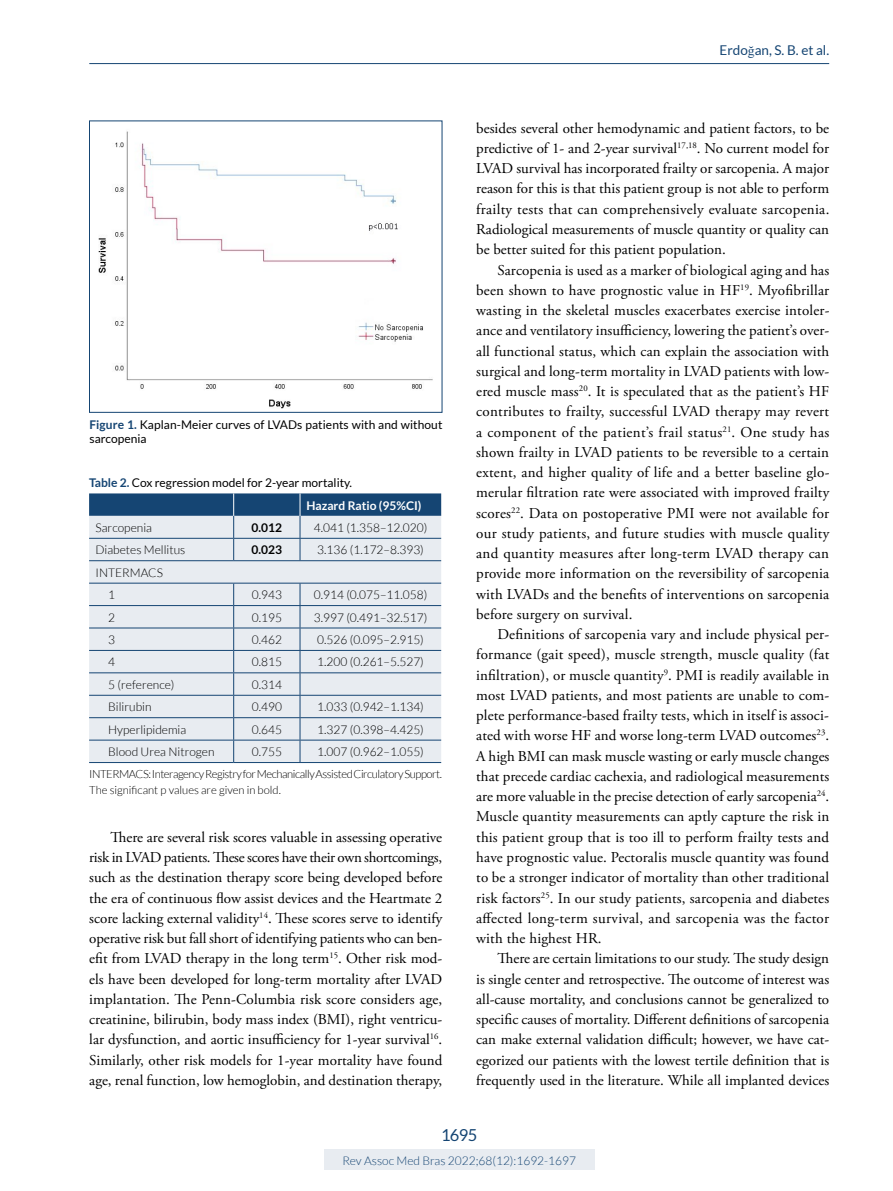
<style>
.page{position:relative;width:893px;height:1191px;background:#fff}
.page>*{position:absolute;margin:0;border:0;box-sizing:border-box;transform-origin:0 0}
.t1{font:16.5px "Lato";color:#154573}
.t2{font:15px/20.2px "Adobe Garamond Pro";color:#000;text-align:justify}
.t3{font:13.5px "Lato";color:#154573}
.t4{font:300 12px/22.4px "Lato";color:#000}
.t5{font:12px/14.4px "Lato";color:#000}
.t6{font:300 12px "Lato";color:#154573}
.t7{font:700 12px "Lato";color:#000}
.t8{font:300 11.25px "Lato";letter-spacing:-.04em;color:#000}
.t9{font:300 11.25px "Lato";color:#000}
.s1{font-weight:700;color:#154573}
.s2{font-weight:700;color:#fff}
.s3{font-family:"Times New Roman"}
</style>
<div class="page">
<hr style="left:89px;top:63px;width:740px;height:1px;background:#154573">
<div style="left:324px;top:1149px;width:270px;height:21px;background:#e8ecf1"></div>
<img style="left:98px;top:131px;width:335px;height:278px">
<div style="left:89px;top:120px;width:353px;height:293px;border:1px solid #154573"></div>
<div style="left:89px;top:561px;width:352px;height:201px;background:#e8ecf1"></div>
<hr style="left:89px;top:560px;width:145px;height:1px;background:#154573">
<hr style="left:234px;top:560px;width:66px;height:1px;background:#154573">
<hr style="left:300px;top:560px;width:141px;height:1px;background:#154573">
<hr style="left:89px;top:583px;width:145px;height:1px;background:#154573">
<hr style="left:234px;top:583px;width:66px;height:1px;background:#154573">
<hr style="left:300px;top:583px;width:141px;height:1px;background:#154573">
<hr style="left:89px;top:605px;width:145px;height:1px;background:#154573">
<hr style="left:234px;top:605px;width:66px;height:1px;background:#154573">
<hr style="left:300px;top:605px;width:141px;height:1px;background:#154573">
<hr style="left:89px;top:627px;width:145px;height:1px;background:#154573">
<hr style="left:234px;top:627px;width:66px;height:1px;background:#154573">
<hr style="left:300px;top:627px;width:141px;height:1px;background:#154573">
<hr style="left:89px;top:650px;width:145px;height:1px;background:#154573">
<hr style="left:234px;top:650px;width:66px;height:1px;background:#154573">
<hr style="left:300px;top:650px;width:141px;height:1px;background:#154573">
<hr style="left:89px;top:672px;width:145px;height:1px;background:#154573">
<hr style="left:234px;top:672px;width:66px;height:1px;background:#154573">
<hr style="left:300px;top:672px;width:141px;height:1px;background:#154573">
<hr style="left:89px;top:695px;width:145px;height:1px;background:#154573">
<hr style="left:234px;top:695px;width:66px;height:1px;background:#154573">
<hr style="left:300px;top:695px;width:141px;height:1px;background:#154573">
<hr style="left:89px;top:717px;width:145px;height:1px;background:#154573">
<hr style="left:234px;top:717px;width:66px;height:1px;background:#154573">
<hr style="left:300px;top:717px;width:141px;height:1px;background:#154573">
<hr style="left:89px;top:739px;width:145px;height:1px;background:#154573">
<hr style="left:234px;top:739px;width:66px;height:1px;background:#154573">
<svg style="left:233px;top:583px;width:1px;height:179px"></svg>
<hr style="left:300px;top:739px;width:141px;height:1px;background:#154573">
<svg style="left:300px;top:583px;width:1px;height:179px"></svg>
<hr style="left:89px;top:762px;width:145px;height:1px;background:#154573">
<hr style="left:234px;top:762px;width:66px;height:1px;background:#154573">
<hr style="left:300px;top:762px;width:141px;height:1px;background:#154573">
<svg style="left:89px;top:493px;width:352px;height:67px;background:#9eb1c5"></svg>
<p class="t5" style="left:89px;top:417px;width:354px"><span class="s1">Figure 1.</span> Kaplan-Meier curves of LVADs patients with and without sarcopenia</p>
<p class="t5" style="left:306px;top:471px;width:117px;line-height:22.4px;text-indent:-217px"><span class="s1">Table 2.</span> Cox regression model for 2-year mortality.<br><span class="s2">Hazard Ratio (95%CI)</span></p>
<p class="t4" style="left:95px;top:516px;width:58px">Sarcopenia</p>
<p class="t7" style="left:252px;top:520px;width:32px">0.012</p>
<p class="t4" style="left:314px;top:516px;width:115px">4.041 (1.358–12.020)</p>
<p class="t4" style="left:95px;top:539px;width:91px">Diabetes Mellitus</p>
<p class="t7" style="left:252px;top:543px;width:32px">0.023</p>
<p class="t4" style="left:317px;top:539px;width:108px">3.136 (1.172–8.393)</p>
<p class="t4" style="left:108px;top:561px;width:56px;text-indent:-13px">INTERMACS<br>1</p>
<p class="t4" style="left:252px;top:584px;width:32px">0.943</p>
<p class="t4" style="left:314px;top:584px;width:115px">0.914 (0.075–11.058)</p>
<p class="t4" style="left:108px;top:606px;width:8px">2</p>
<p class="t4" style="left:252px;top:606px;width:32px">0.195</p>
<p class="t4" style="left:314px;top:606px;width:115px">3.997 (0.491–32.517)</p>
<p class="t4" style="left:108px;top:628px;width:8px">3</p>
<p class="t4" style="left:252px;top:628px;width:32px">0.462</p>
<p class="t4" style="left:317px;top:628px;width:108px">0.526 (0.095–2.915)</p>
<p class="t4" style="left:108px;top:651px;width:8px">4</p>
<p class="t4" style="left:252px;top:651px;width:32px">0.815</p>
<p class="t4" style="left:317px;top:651px;width:108px">1.200 (0.261–5.527)</p>
<p class="t4" style="left:108px;top:673px;width:68px">5 (reference)</p>
<p class="t4" style="left:252px;top:673px;width:32px">0.314</p>
<p class="t4" style="left:108px;top:696px;width:45px">Bilirubin</p>
<p class="t4" style="left:252px;top:696px;width:32px">0.490</p>
<p class="t4" style="left:317px;top:696px;width:108px">1.033 (0.942–1.134)</p>
<p class="t4" style="left:108px;top:718px;width:80px">Hyperlipidemia</p>
<p class="t4" style="left:252px;top:718px;width:32px">0.645</p>
<p class="t4" style="left:317px;top:718px;width:108px">1.327 (0.398–4.425)</p>
<p class="t4" style="left:108px;top:740px;width:108px">Blood Urea Nitrogen</p>
<p class="t4" style="left:252px;top:740px;width:32px">0.755</p>
<p class="t4" style="left:317px;top:740px;width:108px">1.007 (0.962–1.055)</p>
<p class="t9" style="left:89px;top:783px;width:193px">The significant p values are given in bold.</p>
<p class="t8" style="left:89px;top:768px;width:354px">INTERMACS: Interagency Registry for Mechanically Assisted Circulatory Support.</p>
<p class="t2" style="left:89px;top:827px;width:355px;text-indent:21px">There are several risk scores valuable in assessing operative risk in LVAD patients. These scores have their own shortcomings, such as the destination therapy score being developed before the era of continuous flow assist devices and the Heartmate 2 score lacking external validity<sup>14</sup>. These scores serve to identify operative risk but fall short of identifying patients who can ben&shy;efit from LVAD therapy in the long term<sup>15</sup>. Other risk mod&shy;els have been developed for long-term mortality after LVAD implantation. The Penn-Columbia risk score considers age, creatinine, bilirubin, body mass index (BMI), right ventricu&shy;lar dysfunction, and aortic insufficiency for 1-year survival<sup>16</sup>.<br>Similarly, other risk models for 1-year mortality have found age, renal function, low hemoglobin, and destination therapy,</p>
<p class="t3" style="left:720px;top:43px;width:111px">Erdo<span class="s3">ğ</span>an, S. B. et al.</p>
<p class="t2" style="left:476px;top:118px;width:355px">besides several other hemodynamic and patient factors, to be predictive of 1- and 2-year survival<sup>17,18</sup>. No current model for LVAD survival has incorporated frailty or sarcopenia. A major reason for this is that this patient group is not able to perform frailty tests that can comprehensively evaluate sarcopenia.<br>Radiological measurements of muscle quantity or quality can be better suited for this patient population.</p>
<p class="t2" style="left:476px;top:260px;width:355px;text-indent:21px">Sarcopenia is used as a marker of biological aging and has been shown to have prognostic value in HF<sup>19</sup>. Myofibrillar wasting in the skeletal muscles exacerbates exercise intoler&shy;ance and ventilatory insufficiency, lowering the patient’s over&shy;all functional status, which can explain the association with surgical and long-term mortality in LVAD patients with low&shy;ered muscle mass<sup>20</sup>. It is speculated that as the patient’s HF contributes to frailty, successful LVAD therapy may revert a component of the patient’s frail status<sup>21</sup>. One study has shown frailty in LVAD patients to be reversible to a certain extent, and higher quality of life and a better baseline glo&shy;merular filtration rate were associated with improved frailty scores<sup>22</sup>. Data on postoperative PMI were not available for our study patients, and future studies with muscle quality and quantity measures after long-term LVAD therapy can provide more information on the reversibility of sarcopenia with LVADs and the benefits of interventions on sarcopenia before surgery on survival.</p>
<p class="t2" style="left:476px;top:625px;width:355px;text-indent:21px">Definitions of sarcopenia vary and include physical per&shy;formance (gait speed), muscle strength, muscle quality (fat infiltration), or muscle quantity<sup>9</sup>. PMI is readily available in most LVAD patients, and most patients are unable to com&shy;plete performance-based frailty tests, which in itself is associ&shy;ated with worse HF and worse long-term LVAD outcomes<sup>23</sup>.<br>A high BMI can mask muscle wasting or early muscle changes that precede cardiac cachexia, and radiological measurements are more valuable in the precise detection of early sarcopenia<sup>24</sup>.<br>Muscle quantity measurements can aptly capture the risk in this patient group that is too ill to perform frailty tests and have prognostic value. Pectoralis muscle quantity was found to be a stronger indicator of mortality than other traditional risk factors<sup>25</sup>. In our study patients, sarcopenia and diabetes affected long-term survival, and sarcopenia was the factor with the highest HR.</p>
<p class="t2" style="left:476px;top:949px;width:354px;text-indent:21px">There are certain limitations to our study. The study design is single center and retrospective. The outcome of interest was all-cause mortality, and conclusions cannot be generalized to specific causes of mortality. Different definitions of sarcopenia can make external validation difficult; however, we have cat&shy;egorized our patients with the lowest tertile definition that is frequently used in the literature. While all implanted devices</p>
<p class="t1" style="left:441px;top:1126px;width:38px">1695</p>
<p class="t6" style="left:342px;top:1154px;width:235px">Rev Assoc Med Bras 2022;68(12):1692-1697</p>
</div>
